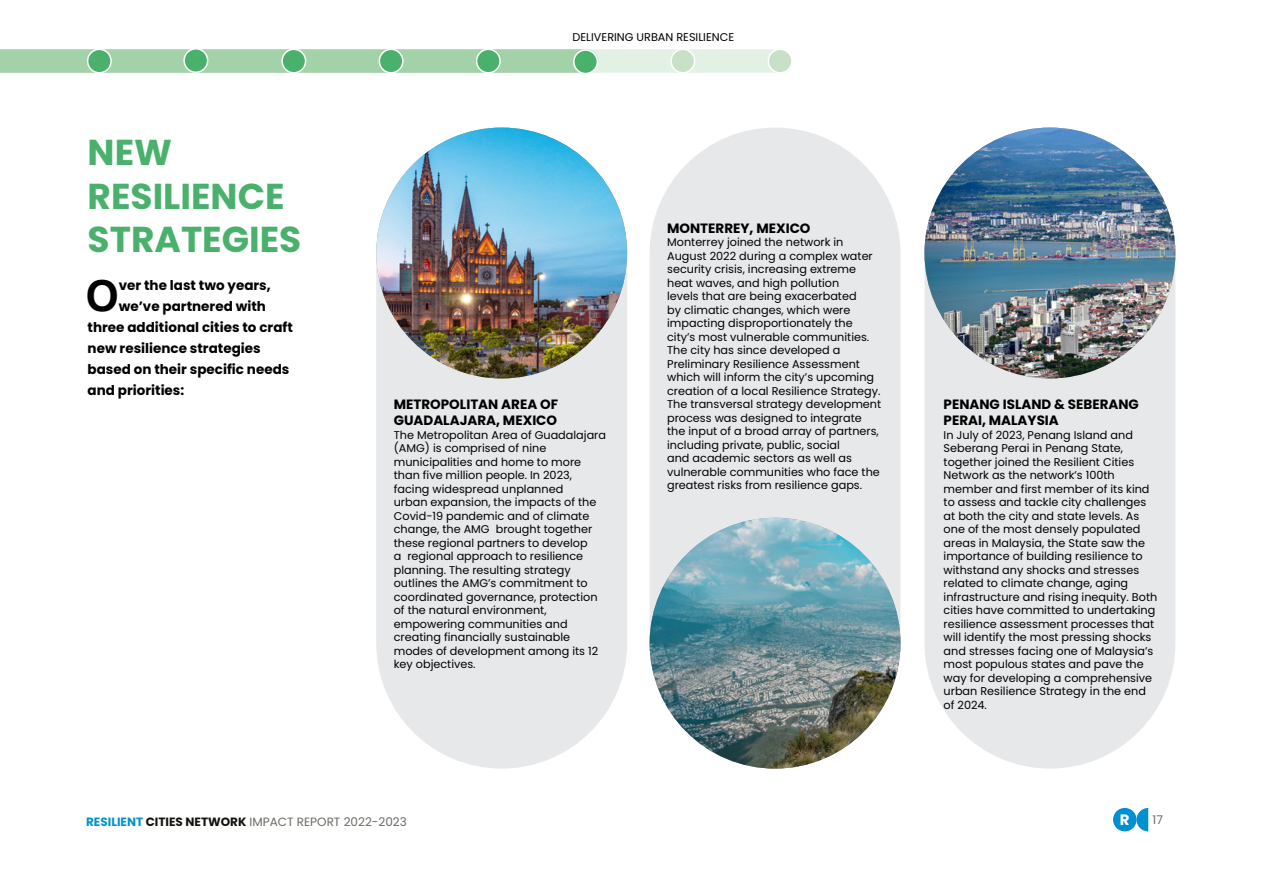
<style>
.page{position:relative;width:1263px;height:893px;background:#fff}
.page>*{position:absolute;margin:0;border:0;box-sizing:border-box;transform-origin:0 0}
.Body_dropcap{font:700 42.75px "Helvetica";color:#000}
.t1{font:700 36px/43.2px "Poppins";color:#49b16c}
.t2{font:700 15px "Poppins";color:#fff}
.Body_dropcap-2{font:700 13.5px/16.2px "Poppins";color:#000}
.t3{font:12px "Poppins";color:#6b6a65}
.Small_body{font:11.25px/13.5px "Poppins";color:#000}
.s1{font-weight:700;color:#0093cd}
.s2{font-weight:700;color:#12110c}
</style>
<div class="page">
<div style="left:1113px;top:808px;width:23px;height:23px;background:#008fd1;border-radius:50%"></div>
<svg style="left:1136px;top:808px;width:12px;height:23px"></svg>
<div style="left:376px;top:128px;width:251px;height:641px;background:#e7e8e9;border-radius:125px"></div>
<img style="left:376px;top:128px;width:251px;height:250px;border-radius:125px">
<div style="left:650px;top:128px;width:250px;height:641px;background:#e7e8e9;border-radius:125px"></div>
<img style="left:650px;top:518px;width:250px;height:251px;border-radius:125px">
<div style="left:924px;top:128px;width:251px;height:641px;background:#e7e8e9;border-radius:125px"></div>
<img style="left:924px;top:128px;width:251px;height:250px;border-radius:125px">
<svg style="left:0;top:49px;width:775px;height:24px;background:#b4d9b8"></svg>
<div style="left:768px;top:49px;width:24px;height:24px;background:#c6e1c6;border-radius:50%"></div>
<div style="left:768px;top:49px;width:24px;height:25px;border:2px solid #fff;border-radius:50%"></div>
<div style="left:88px;top:49px;width:23px;height:24px;background:#49b16c;border-radius:50%"></div>
<div style="left:87px;top:49px;width:25px;height:25px;border:2px solid #fff;border-radius:50%"></div>
<div style="left:184px;top:49px;width:24px;height:23px;background:#49b16c;border-radius:50%"></div>
<div style="left:183px;top:48px;width:25px;height:25px;border:2px solid #fff;border-radius:50%"></div>
<div style="left:282px;top:49px;width:24px;height:24px;background:#49b16c;border-radius:50%"></div>
<div style="left:281px;top:49px;width:25px;height:25px;border:2px solid #fff;border-radius:50%"></div>
<div style="left:379px;top:49px;width:24px;height:24px;background:#49b16c;border-radius:50%"></div>
<div style="left:379px;top:49px;width:25px;height:25px;border:2px solid #fff;border-radius:50%"></div>
<div style="left:477px;top:49px;width:23px;height:24px;background:#49b16c;border-radius:50%"></div>
<div style="left:476px;top:49px;width:25px;height:25px;border:2px solid #fff;border-radius:50%"></div>
<div style="left:671px;top:49px;width:23px;height:24px;background:#c6e1c6;border-radius:50%"></div>
<div style="left:670px;top:49px;width:25px;height:25px;border:2px solid #fff;border-radius:50%"></div>
<div style="left:574px;top:50px;width:23px;height:24px;background:#49b16c;border-radius:50%"></div>
<div style="left:573px;top:49px;width:25px;height:25px;border:2px solid #fff;border-radius:50%"></div>
<h1 class="t1" style="left:88px;top:131px;width:215px">NEW<br>RESILIENCE<br>STRATEGIES</h1>
<p class="Body_dropcap" style="left:85px;top:270px;width:35px">O</p>
<p class="Body_dropcap-2" style="left:119px;top:277px;width:154px">ver the last two years,</p>
<p class="Body_dropcap-2" style="left:119px;top:298px;width:149px">we’ve partnered with</p>
<p class="Body_dropcap-2" style="left:88px;top:319px;width:207px">three additional cities to craft</p>
<p class="Body_dropcap-2" style="left:88px;top:340px;width:175px">new resilience strategies</p>
<p class="Body_dropcap-2" style="left:88px;top:361px;width:203px">based on their specific needs</p>
<p class="Body_dropcap-2" style="left:88px;top:382px;width:98px">and priorities:</p>
<p class="Small_body" style="left:573px;top:30px;width:163px">DELIVERING URBAN RESILIENCE</p>
<h4 class="Body_dropcap-2" style="left:394px;top:396px;width:166px">METROPOLITAN AREA OF<br>GUADALAJARA, MEXICO</h4>
<p class="Small_body" style="left:394px;top:428px;width:214px">The Metropolitan Area of Guadalajara (AMG) is comprised of nine municipalities and home to more than five million people. In 2023, facing widespread unplanned<br>urban expansion, the impacts of the<br>Covid-19 pandemic and of climate change, the AMG brought together these regional partners to develop<br>a regional approach to resilience planning. The resulting strategy outlines the AMG’s commitment to coordinated governance, protection of the natural environment, empowering communities and creating financially sustainable modes of development among its 12 key objectives.</p>
<h4 class="Body_dropcap-2" style="left:667px;top:220px;width:145px">MONTERREY, MEXICO</h4>
<p class="Small_body" style="left:667px;top:236px;width:216px">Monterrey joined the network in August 2022 during a complex water security crisis, increasing extreme heat waves, and high pollution<br>levels that are being exacerbated<br>by climatic changes, which were impacting disproportionately the city’s most vulnerable communities.<br>The city has since developed a Preliminary Resilience Assessment which will inform the city’s upcoming creation of a local Resilience Strategy.<br>The transversal strategy development process was designed to integrate the input of a broad array of partners, including private, public, social<br>and academic sectors as well as vulnerable communities who face the greatest risks from resilience gaps.</p>
<h4 class="Body_dropcap-2" style="left:944px;top:396px;width:197px">PENANG ISLAND &amp; SEBERANG<br>PERAI, MALAYSIA</h4>
<p class="Small_body" style="left:944px;top:428px;width:215px">In July of 2023, Penang Island and Seberang Perai in Penang State, together joined the Resilient Cities Network as the network’s 100th member and first member of its kind to assess and tackle city challenges at both the city and state levels. As one of the most densely populated areas in Malaysia, the State saw the importance of building resilience to withstand any shocks and stresses related to climate change, aging infrastructure and rising inequity. Both cities have committed to undertaking resilience assessment processes that will identify the most pressing shocks and stresses facing one of Malaysia’s most populous states and pave the way for developing a comprehensive urban Resilience Strategy in the end of 2024.</p>
<p class="t3" style="left:86px;top:815px;width:322px"><span class="s1">RESILIENT</span> <span class="s2">CITIES NETWORK</span> IMPACT REPORT 2022-2023</p>
<h3 class="t2" style="left:1120px;top:811px;width:11px">R</h3>
<p class="t3" style="left:1152px;top:813px;width:12px">17</p>
</div>
